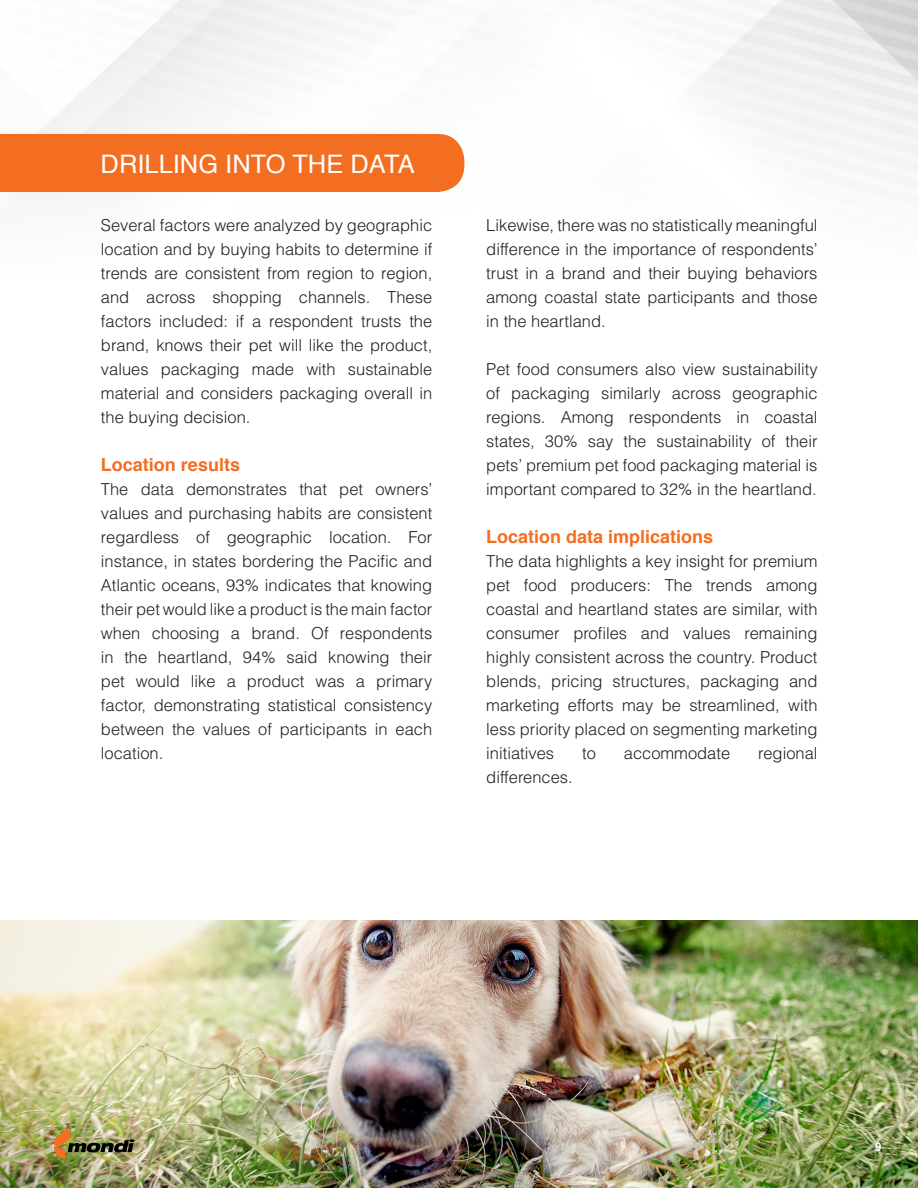
<style>
.page{position:relative;width:918px;height:1188px;background:#fff}
.page>*{position:absolute;margin:0;border:0;box-sizing:border-box;transform-origin:0 0}
.t1{font:25.5px "Helvetica";color:#fff}
.t2{font:700 18px "Helvetica";color:#f36e21}
.t3{font:300 16.5px/24px "Helvetica";color:#231f20;text-align:justify}
.t4{font:700 12px "Helvetica";color:#fff}
</style>
<div class="page">
<img style="left:0;top:920px;width:918px;height:268px">
<div style="left:0;top:134px;width:464px;height:58px;background:#f36e21"></div>
<img style="left:54px;top:1126px;width:81px;height:33px">
<p class="t1" style="left:101px;top:144px;width:316px">DRILLING INTO THE DATA</p>
<p class="t3" style="left:101px;top:213px;width:333px">Several factors were analyzed by geographic location and by buying habits to determine if trends are consistent from region to region, and across shopping channels. These factors included: if a respondent trusts the brand, knows their pet will like the product, values packaging made with sustainable material and considers packaging overall in the buying decision.</p>
<p class="t2" style="left:101px;top:450px;width:141px">Location results</p>
<p class="t3" style="left:101px;top:477px;width:333px">The data demonstrates that pet owners’ values and purchasing habits are consistent regardless of geographic location. For instance, in states bordering the Pacific and Atlantic oceans, 93% indicates that knowing their pet would like a product is the main factor when choosing a brand. Of respondents in the heartland, 94% said knowing their pet would like a product was a primary factor, demonstrating statistical consistency between the values of participants in each location.</p>
<p class="t3" style="left:486px;top:213px;width:333px">Likewise, there was no statistically meaningful difference in the importance of respondents’ trust in a brand and their buying behaviors among coastal state participants and those in the heartland.</p>
<p class="t3" style="left:486px;top:357px;width:333px">Pet food consumers also view sustainability of packaging similarly across geographic regions. Among respondents in coastal states, 30% say the sustainability of their pets’ premium pet food packaging material is important compared to 32% in the heartland.</p>
<p class="t2" style="left:486px;top:522px;width:229px">Location data implications</p>
<p class="t3" style="left:486px;top:549px;width:333px">The data highlights a key insight for premium pet food producers: The trends among coastal and heartland states are similar, with consumer profiles and values remaining highly consistent across the country. Product blends, pricing structures, packaging and marketing efforts may be streamlined, with less priority placed on segmenting marketing initiatives</p>
<p class="t3" style="left:582px;top:741px;width:15px">to</p>
<p class="t3" style="left:624px;top:741px;width:108px">accommodate</p>
<p class="t3" style="left:758px;top:741px;width:61px">regional</p>
<p class="t3" style="left:486px;top:765px;width:88px">differences.</p>
<p class="t4" style="left:875px;top:1137px;width:8px">9</p>
</div>
